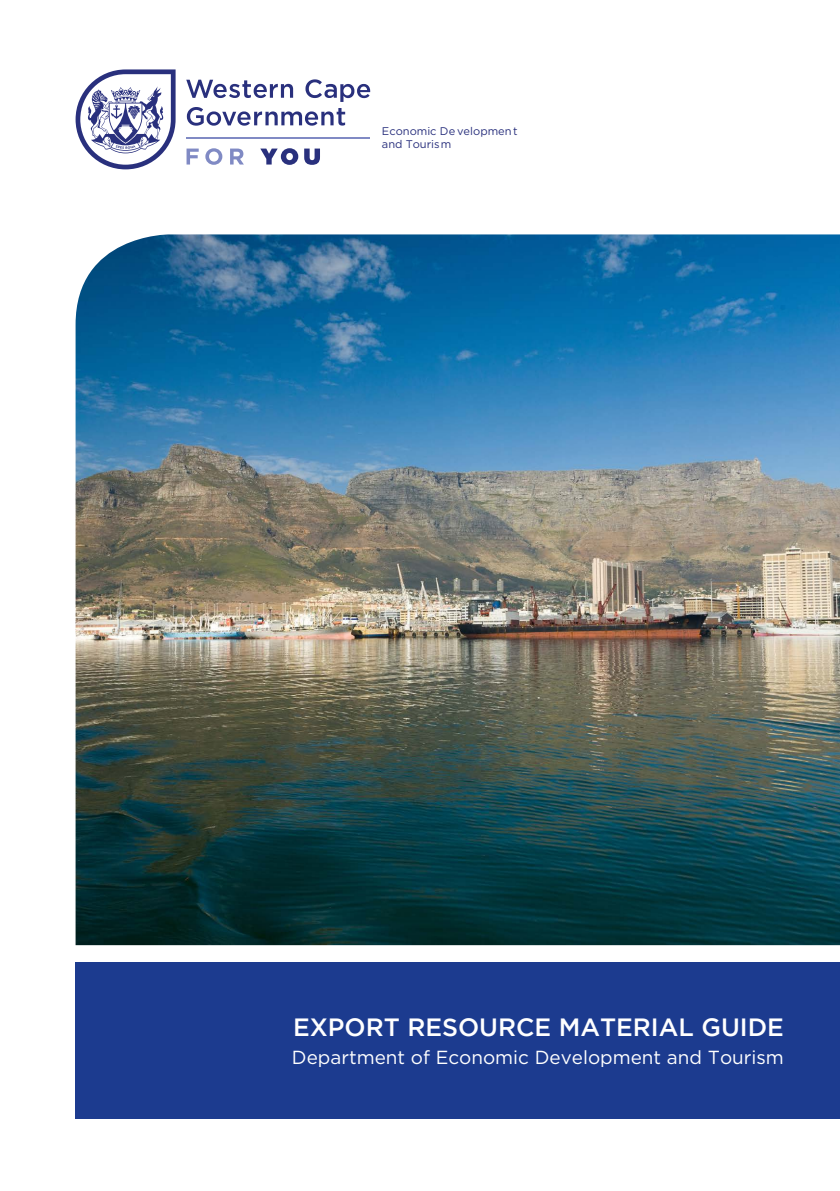
<style>
.page{position:relative;width:840px;height:1191px;background:#fff}
.page>*{position:absolute;margin:0;border:0;box-sizing:border-box;transform-origin:0 0}
.t1{font:500 25px "Gotham";color:#fff}
.t2{font:18.8px "Gotham";color:#fff}
.t3{font:11px/13px "Gotham";color:#29307d}
</style>
<div class="page">
<div style="left:75px;top:962px;width:764px;height:157px;background:#1c3b8f"></div>
<img style="left:75px;top:234px;width:764px;height:711px">
<hr style="left:186px;top:138px;width:184px;height:1px;background:#808ac4">
<svg style="left:260px;top:148px;width:60px;height:17px"></svg>
<svg style="left:186px;top:148px;width:58px;height:17px"></svg>
<svg style="left:186px;top:79px;width:184px;height:47px"></svg>
<svg style="left:75px;top:69px;width:100px;height:100px"></svg>
<p class="t3" style="left:381px;top:124px;width:137px">Economic De velopment and Tourism</p>
<h1 class="t1" style="left:293px;top:1013px;width:492px">EXPORT RESOURCE MATERIAL GUIDE</h1>
<p class="t2" style="left:292px;top:1046px;width:493px">Department of Economic Development and Tourism</p>
</div>
